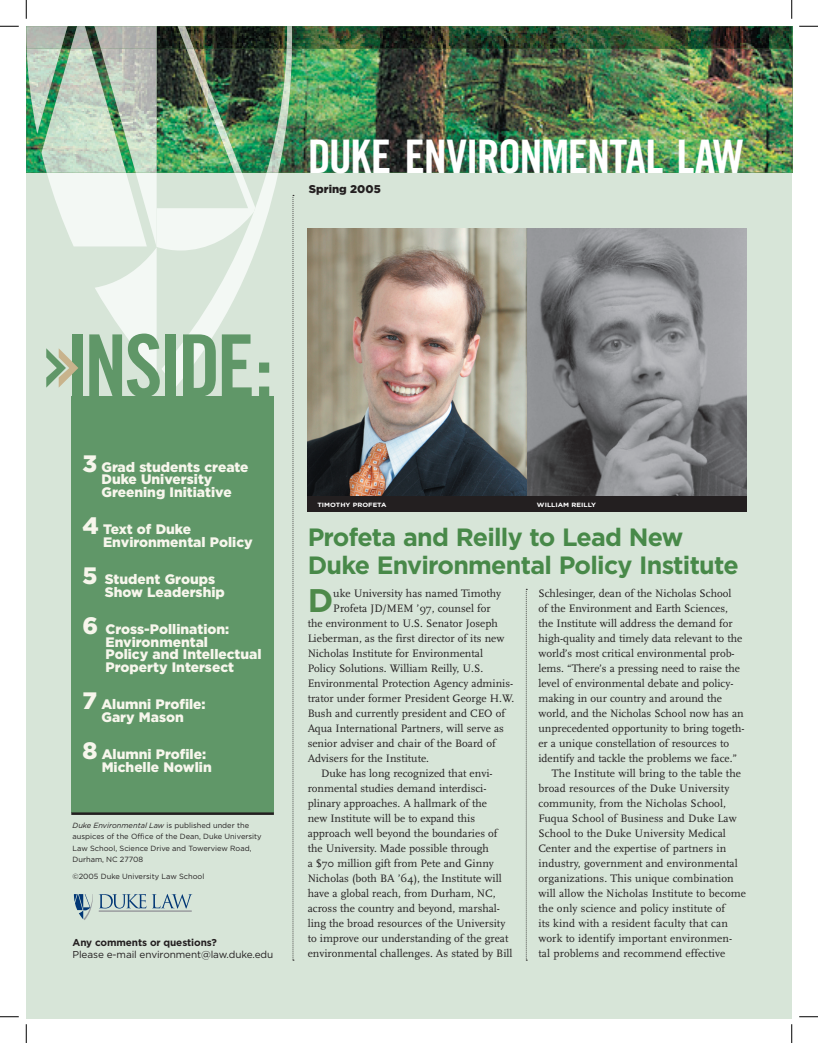
<style>
.page{position:relative;width:818px;height:1043px;background:#fff}
.page>*{position:absolute;margin:0;border:0;box-sizing:border-box;transform-origin:0 0}
.t1{font:86.25px "Trade Gothic Bold Cond Twenty";letter-spacing:-.05em;color:#609768}
.t2{font:46.25px "Trade Gothic Bold Cond Twenty";letter-spacing:-.035em;color:#fff}
.t3{font:700 32.62px "Gotham";color:#4e8a4a}
.t4{font:700 25px/27.5px "Gotham";letter-spacing:-.03em;color:#488949}
.t5{font:900 13.75px/12.5px "Gotham";color:#f7f6ec}
.t6{font:11.25px "Scala";color:#231f20}
.t7{font:900 11.25px "Gotham";color:#231f20}
.t8{font:10px "Gotham";letter-spacing:-.01em;color:#231f20}
.t9{font:700 10px "Gotham";letter-spacing:-.01em;color:#231f20}
.t10{font:7.5px/11.2px "Gotham";color:#231f20}
.t11{font:700 6.12px "Gotham";color:#fff;scale:1.13 1}
.s1{font-size:23.75px}
.s2{font-style:italic}
</style>
<div class="page">
<div style="left:26px;top:160px;width:765px;height:858px;background:#d7e5d8"></div>
<img style="left:26px;top:26px;width:766px;height:147px">
<img style="left:101px;top:26px;width:690px;height:23px">
<img style="left:91px;top:26px;width:10px;height:23px">
<img style="left:68px;top:26px;width:3px;height:23px">
<svg style="left:526px;top:589px;width:1px;height:371px"></svg>
<img style="left:307px;top:229px;width:220px;height:268px">
<div style="left:308px;top:496px;width:219px;height:16px;background:#231f20"></div>
<svg style="left:292px;top:195px;width:2px;height:765px"></svg>
<div style="left:71px;top:396px;width:203px;height:416px;background:#609768"></div>
<svg style="left:527px;top:229px;width:219px;height:267px;background:#848588"></svg>
<div style="left:527px;top:496px;width:219px;height:16px;background:#231f20"></div>
<hr style="left:99px;top:910px;width:93px;height:1px;background:#999b9e">
<svg style="left:99px;top:894px;width:47px;height:14px"></svg>
<svg style="left:152px;top:894px;width:40px;height:14px"></svg>
<svg style="left:74px;top:894px;width:19px;height:26px"></svg>
<hr style="left:71px;top:812px;width:203px;height:3px;background:#231f20">
<img style="left:266px;top:49px;width:26px;height:124px">
<img style="left:186px;top:49px;width:56px;height:124px">
<img style="left:178px;top:26px;width:16px;height:23px">
<hr style="left:94px;top:26px;width:63px;height:1px;background:#fff">
<img style="left:126px;top:49px;width:31px;height:124px">
<img style="left:41px;top:49px;width:85px;height:124px">
<img style="left:71px;top:26px;width:20px;height:23px">
<svg style="left:67px;top:26px;width:1px;height:23px"></svg>
<img style="left:27px;top:49px;width:34px;height:85px">
<img style="left:26px;top:26px;width:41px;height:23px">
<svg style="left:46px;top:173px;width:232px;height:214px"></svg>
<svg style="left:0;top:25px;width:19px;height:2px"></svg>
<svg style="left:799px;top:25px;width:19px;height:2px"></svg>
<svg style="left:0;top:1016px;width:19px;height:1px"></svg>
<svg style="left:799px;top:1016px;width:19px;height:1px"></svg>
<svg style="left:25px;top:0;width:2px;height:19px"></svg>
<svg style="left:25px;top:1024px;width:2px;height:18px"></svg>
<svg style="left:791px;top:0;width:1px;height:19px"></svg>
<svg style="left:791px;top:1024px;width:1px;height:18px"></svg>
<h2 class="t2" style="left:308px;top:128px;width:438px">DUKE ENVIRONMENTAL LAW</h2>
<p class="t7" style="left:309px;top:183px;width:73px">Spring 2005</p>
<h1 class="t1" style="left:65px;top:313px;width:210px">INSIDE:</h1>
<p class="t5" style="left:101px;top:460px;width:149px;text-indent:-19px"><span class="s1">3</span> Grad students create<br>Duke University<br>Greening Initiative</p>
<p class="t5" style="left:103px;top:523px;width:151px;text-indent:-21px"><span class="s1">4</span> Text of Duke<br>Environmental Policy</p>
<p class="t5" style="left:105px;top:573px;width:121px;text-indent:-22px"><span class="s1">5</span> Student Groups<br>Show Leadership</p>
<p class="t5" style="left:105px;top:623px;width:158px;text-indent:-23px"><span class="s1">6</span> Cross-Pollination:<br>Environmental<br>Policy and Intellectual<br>Property Intersect</p>
<p class="t5" style="left:82px;top:698px;width:125px;text-align:center"><span class="s1">7</span> Alumni Profile:<br>Gary Mason</p>
<p class="t5" style="left:102px;top:748px;width:111px;text-indent:-19px"><span class="s1">8</span> Alumni Profile:<br>Michelle Nowlin</p>
<p class="t10" style="left:72px;top:819px;width:191px"><span class="s2">Duke Environmental Law</span> is published under the auspices of the Office of the Dean, Duke University Law School, Science Drive and Towerview Road, Durham, NC 27708</p>
<p class="t10" style="left:72px;top:870px;width:133px">©2005 Duke University Law School</p>
<p class="t9" style="left:72px;top:937px;width:146px">Any comments or questions?</p>
<p class="t8" style="left:72px;top:948px;width:202px">Please e-mail environment@law.duke.edu</p>
<p class="t11" style="left:317px;top:501px;width:63px">TIMOTHY PROFETA</p>
<h3 class="t4" style="left:308px;top:523px;width:432px">Profeta and Reilly to Lead New<br>Duke Environmental Policy Institute</h3>
<h3 class="t3" style="left:308px;top:581px;width:27px">D</h3>
<p class="t6" style="left:333px;top:586px;width:169px">uke University has named Timothy</p>
<p class="t11" style="left:537px;top:501px;width:54px">WILLIAM REILLY</p>
<p class="t6" style="left:538px;top:586px;width:194px">Schlesinger, dean of the Nicholas School</p>
<p class="t6" style="left:538px;top:601px;width:191px">of the Environment and Earth Sciences,</p>
<p class="t6" style="left:538px;top:616px;width:196px">the Institute will address the demand for</p>
<p class="t6" style="left:538px;top:631px;width:205px">high-quality and timely data relevant to the</p>
<p class="t6" style="left:538px;top:646px;width:198px">world’s most critical environmental prob-</p>
<p class="t6" style="left:538px;top:661px;width:203px">lems. “There’s a pressing need to raise the</p>
<p class="t6" style="left:538px;top:676px;width:196px">level of environmental debate and policy-</p>
<p class="t6" style="left:538px;top:691px;width:185px">making in our country and around the</p>
<p class="t6" style="left:538px;top:706px;width:207px">world, and the Nicholas School now has an</p>
<p class="t6" style="left:538px;top:721px;width:208px">unprecedented opportunity to bring togeth-</p>
<p class="t6" style="left:538px;top:736px;width:192px">er a unique constellation of resources to</p>
<p class="t6" style="left:538px;top:751px;width:200px">identify and tackle the problems we face.”</p>
<p class="t6" style="left:552px;top:766px;width:191px">The Institute will bring to the table the</p>
<p class="t6" style="left:538px;top:781px;width:192px">broad resources of the Duke University</p>
<p class="t6" style="left:538px;top:796px;width:189px">community, from the Nicholas School,</p>
<p class="t6" style="left:538px;top:811px;width:200px">Fuqua School of Business and Duke Law</p>
<p class="t6" style="left:538px;top:826px;width:189px">School to the Duke University Medical</p>
<p class="t6" style="left:538px;top:841px;width:189px">Center and the expertise of partners in</p>
<p class="t6" style="left:538px;top:856px;width:201px">industry, government and environmental</p>
<p class="t6" style="left:538px;top:871px;width:197px">organizations. This unique combination</p>
<p class="t6" style="left:538px;top:886px;width:209px">will allow the Nicholas Institute to become</p>
<p class="t6" style="left:538px;top:901px;width:188px">the only science and policy institute of</p>
<p class="t6" style="left:538px;top:916px;width:191px">its kind with a resident faculty that can</p>
<p class="t6" style="left:538px;top:931px;width:195px">work to identify important environmen-</p>
<p class="t6" style="left:538px;top:946px;width:188px">tal problems and recommend effective</p>
<p class="t6" style="left:333px;top:601px;width:159px">Profeta JD/MEM ’97, counsel for</p>
<p class="t6" style="left:308px;top:616px;width:192px">the environment to U.S. Senator Joseph</p>
<p class="t6" style="left:308px;top:631px;width:198px">Lieberman, as the first director of its new</p>
<p class="t6" style="left:308px;top:646px;width:177px">Nicholas Institute for Environmental</p>
<p class="t6" style="left:308px;top:661px;width:177px">Policy Solutions. William Reilly, U.S.</p>
<p class="t6" style="left:308px;top:676px;width:207px">Environmental Protection Agency adminis-</p>
<p class="t6" style="left:308px;top:691px;width:208px">trator under former President George H.W.</p>
<p class="t6" style="left:308px;top:706px;width:199px">Bush and currently president and CEO of</p>
<p class="t6" style="left:308px;top:721px;width:198px">Aqua International Partners, will serve as</p>
<p class="t6" style="left:308px;top:736px;width:189px">senior adviser and chair of the Board of</p>
<p class="t6" style="left:308px;top:751px;width:123px">Advisers for the Institute.</p>
<p class="t6" style="left:321px;top:766px;width:173px">Duke has long recognized that envi-</p>
<p class="t6" style="left:308px;top:781px;width:180px">ronmental studies demand interdisci-</p>
<p class="t6" style="left:308px;top:796px;width:181px">plinary approaches. A hallmark of the</p>
<p class="t6" style="left:308px;top:811px;width:169px">new Institute will be to expand this</p>
<p class="t6" style="left:308px;top:826px;width:191px">approach well beyond the boundaries of</p>
<p class="t6" style="left:308px;top:841px;width:183px">the University. Made possible through</p>
<p class="t6" style="left:308px;top:856px;width:188px">a $70 million gift from Pete and Ginny</p>
<p class="t6" style="left:308px;top:871px;width:195px">Nicholas (both BA ’64), the Institute will</p>
<p class="t6" style="left:308px;top:886px;width:189px">have a global reach, from Durham, NC,</p>
<p class="t6" style="left:308px;top:901px;width:194px">across the country and beyond, marshal-</p>
<p class="t6" style="left:308px;top:916px;width:199px">ling the broad resources of the University</p>
<p class="t6" style="left:308px;top:931px;width:202px">to improve our understanding of the great</p>
<p class="t6" style="left:308px;top:946px;width:206px">environmental challenges. As stated by Bill</p>
</div>
